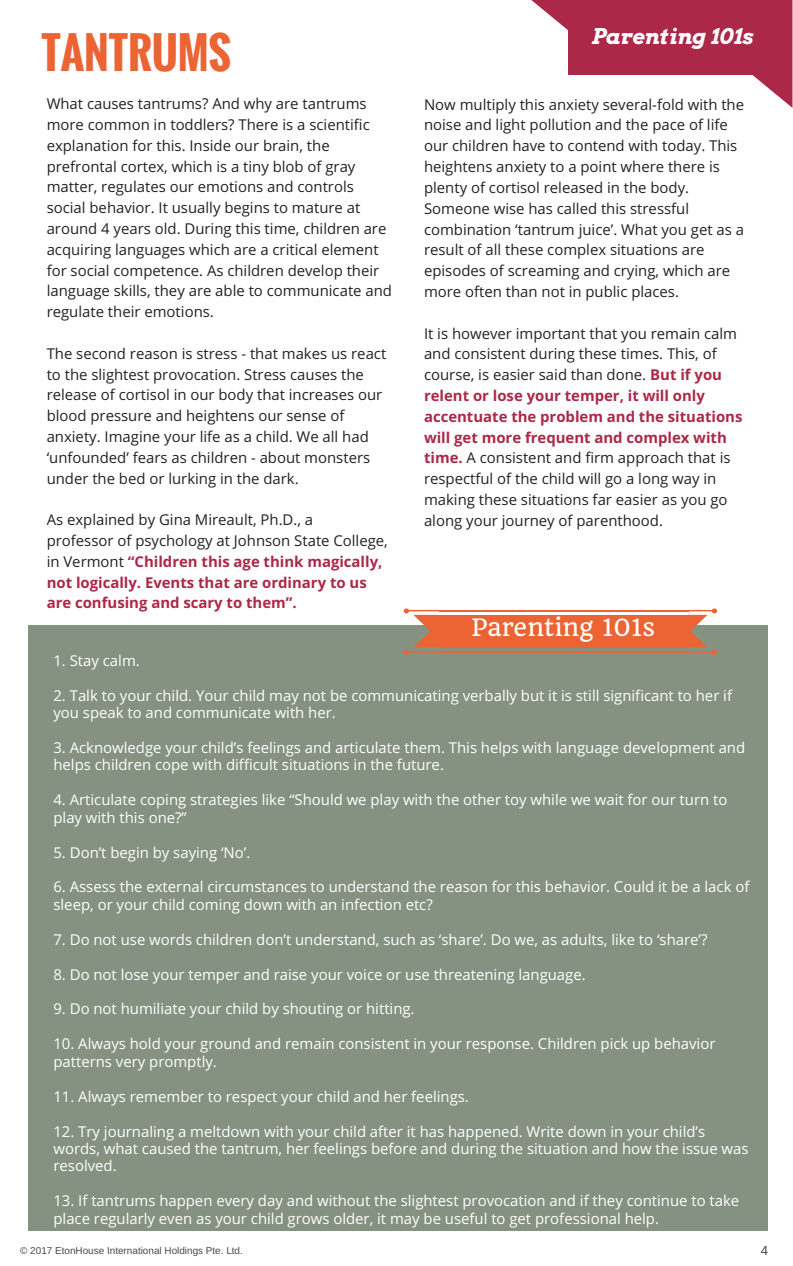
<style>
.page{position:relative;width:793px;height:1266px;background:#fff}
.page>*{position:absolute;margin:0;border:0;box-sizing:border-box;transform-origin:0 0}
.t1{font:700 43.05px "Oswald";color:#ec6433}
.t2{font:23.4px "Quando";color:#fff}
.t3{font:italic 700 21.6px "Arvo";color:#fff}
.t4{font:14.92px/20.8px "Open Sans";color:#222}
.t5{font:14.92px/17.4px "Open Sans";color:#fff}
.t6{font:700 14.92px/20.8px "Open Sans";color:#ab2849}
.t7{font:13.27px "Arimo";color:#4a4a4a}
.t8{font:9.98px "Arimo";color:#4a4a4a}
.s1{font-weight:400;color:#222}
.s2{font-weight:700;color:#ab2849}
</style>
<div class="page">
<div style="left:29px;top:625px;width:739px;height:606px;background:#859181"></div>
<div style="left:568px;top:0;width:185px;height:75px;background:#ab2849"></div>
<svg style="left:752px;top:0;width:40px;height:107px"></svg>
<svg style="left:531px;top:0;width:37px;height:30px"></svg>
<div style="left:439px;top:615px;width:249px;height:32px;background:#ec6433"></div>
<hr style="left:439px;top:651px;width:249px;height:2px;background:#ec6433">
<hr style="left:439px;top:610px;width:249px;height:1px;background:#ec6433">
<svg style="left:404px;top:608px;width:35px;height:47px"></svg>
<svg style="left:688px;top:608px;width:29px;height:47px"></svg>
<h1 class="t1" style="left:42px;top:19px;width:191px">TANTRUMS</h1>
<p class="t4" style="left:47px;top:93px;width:347px">What causes tantrums? And why are tantrums more common in toddlers? There is a scientific explanation for this. Inside our brain, the prefrontal cortex, which is a tiny blob of gray matter, regulates our emotions and controls social behavior. It usually begins to mature at around 4 years old. During this time, children are acquiring languages which are a critical element for social competence. As children develop their language skills, they are able to communicate and regulate their emotions.</p>
<p class="t4" style="left:47px;top:343px;width:341px">The second reason is stress - that makes us react to the slightest provocation. Stress causes the release of cortisol in our body that increases our blood pressure and heightens our sense of anxiety. Imagine your life as a child. We all had ‘unfounded’ fears as children - about monsters under the bed or lurking in the dark.</p>
<p class="t6" style="left:47px;top:509px;width:343px"><span class="s1">As explained by Gina Mireault, Ph.D., a<br>professor of psychology at Johnson State College, in Vermont</span> “Children this age think magically, not logically. Events that are ordinary to us are confusing and scary to them”.</p>
<h3 class="t3" style="left:591px;top:23px;width:163px">Parenting 101s</h3>
<p class="t4" style="left:424px;top:93px;width:322px">Now multiply this anxiety several-fold with the noise and light pollution and the pace of life our children have to contend with today. This heightens anxiety to a point where there is plenty of cortisol released in the body.<br>Someone wise has called this stressful combination ‘tantrum juice’. What you get as a result of all these complex situations are episodes of screaming and crying, which are more often than not in public places.</p>
<p class="t4" style="left:424px;top:322px;width:320px">It is however important that you remain calm and consistent during these times. This, of course, is easier said than done. <span class="s2">But if you relent or lose your temper, it will only accentuate the problem and the situations will get more frequent and complex with time.</span> A consistent and firm approach that is respectful of the child will go a long way in making these situations far easier as you go along your journey of parenthood.</p>
<h2 class="t2" style="left:471px;top:613px;width:186px">Parenting 101s</h2>
<p class="t5" style="left:53px;top:651px;width:88px">1. Stay calm.</p>
<p class="t5" style="left:53px;top:686px;width:680px">2. Talk to your child. Your child may not be communicating verbally but it is still significant to her if you speak to and communicate with her.</p>
<p class="t5" style="left:53px;top:738px;width:693px">3. Acknowledge your child’s feelings and articulate them. This helps with language development and helps children cope with difficult situations in the future.</p>
<p class="t5" style="left:53px;top:791px;width:675px">4. Articulate coping strategies like “Should we play with the other toy while we wait for our turn to play with this one?”</p>
<p class="t5" style="left:53px;top:843px;width:198px">5. Don’t begin by saying ‘No’.</p>
<p class="t5" style="left:53px;top:878px;width:697px">6. Assess the external circumstances to understand the reason for this behavior. Could it be a lack of sleep, or your child coming down with an infection etc?</p>
<p class="t5" style="left:53px;top:930px;width:655px">7. Do not use words children don’t understand, such as ‘share’. Do we, as adults, like to ‘share’?</p>
<p class="t5" style="left:53px;top:965px;width:534px">8. Do not lose your temper and raise your voice or use threatening language.</p>
<p class="t5" style="left:53px;top:1000px;width:363px">9. Do not humiliate your child by shouting or hitting.</p>
<p class="t5" style="left:53px;top:1035px;width:663px">10. Always hold your ground and remain consistent in your response. Children pick up behavior patterns very promptly.</p>
<p class="t5" style="left:53px;top:1087px;width:417px">11. Always remember to respect your child and her feelings.</p>
<p class="t5" style="left:53px;top:1122px;width:696px">12. Try journaling a meltdown with your child after it has happened. Write down in your child’s words, what caused the tantrum, her feelings before and during the situation and how the issue was resolved.</p>
<p class="t5" style="left:53px;top:1191px;width:687px">13. If tantrums happen every day and without the slightest provocation and if they continue to take place regularly even as your child grows older, it may be useful to get professional help.</p>
<p class="t8" style="left:20px;top:1245px;width:224px">© 2017 EtonHouse International Holdings Pte. Ltd.</p>
<p class="t7" style="left:761px;top:1243px;width:9px">4</p>
</div>
